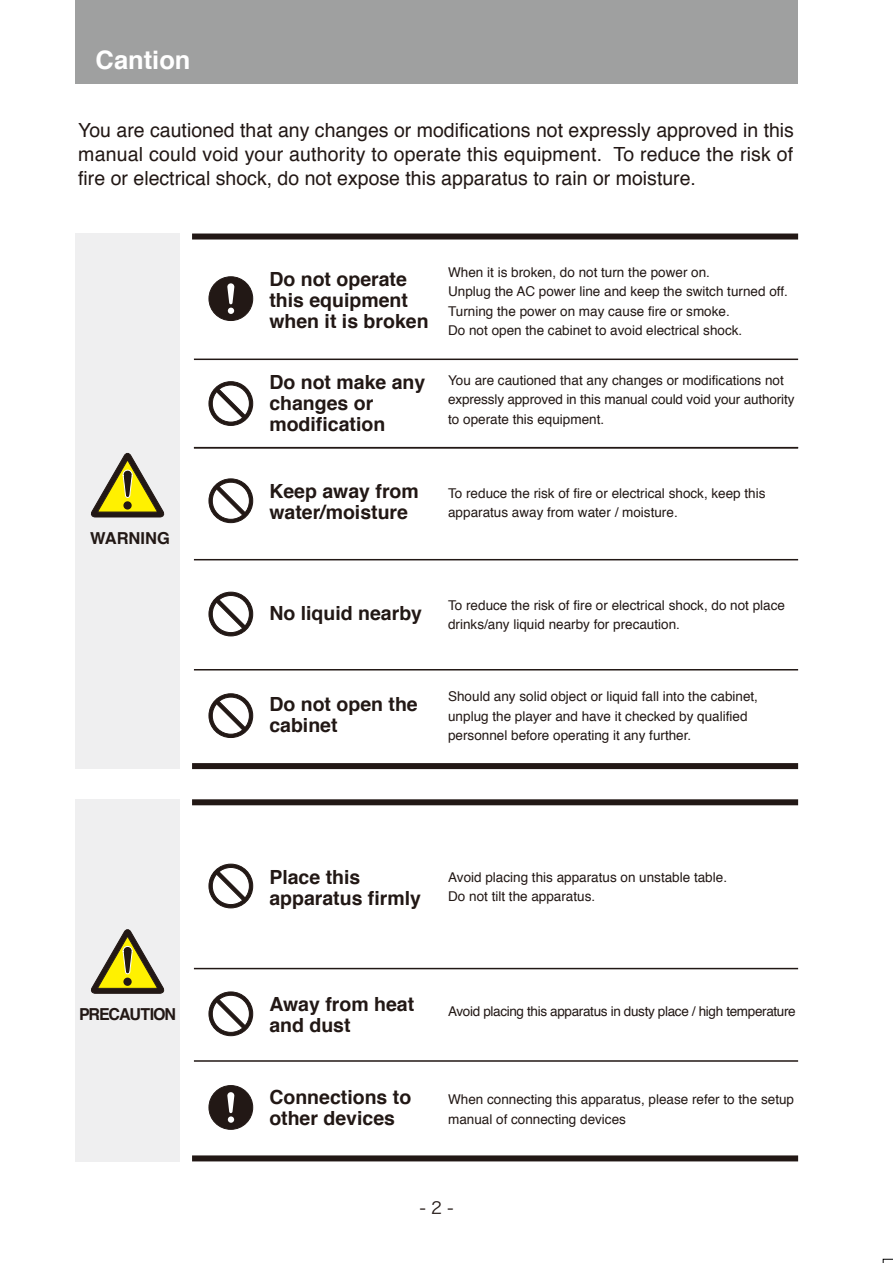
<style>
.page{position:relative;width:893px;height:1263px;background:#fff}
.page>*{position:absolute;margin:0;border:0;box-sizing:border-box;transform-origin:0 0}
.t1{font:700 25.5px "Helvetica";color:#fff}
.t2{font:19.5px/24px "Helvetica";color:#221815;text-align:justify}
.t3{font:700 19.5px/21px "Helvetica";color:#221815}
.t4{font:700 16.5px "Helvetica";letter-spacing:-.055em;color:#221815}
.t5{font:700 16.5px "Helvetica";color:#221815}
.t6{font:16.5px "Hira Kaku Pro W3";color:#221815}
.t7{font:13.5px/19.5px "Helvetica";color:#221815}
.t8{font:13.5px "Helvetica";letter-spacing:-.025em;color:#221815}
</style>
<div class="page">
<div style="left:75px;top:234px;width:105px;height:535px;background:#efeff0"></div>
<div style="left:75px;top:799px;width:105px;height:362px;background:#efeff0"></div>
<div style="left:209px;top:277px;width:44px;height:44px;background:#221815;border-radius:50%"></div>
<div style="left:192px;top:233px;width:606px;height:6px;background:#221815"></div>
<div style="left:192px;top:763px;width:606px;height:6px;background:#221815"></div>
<div style="left:192px;top:799px;width:606px;height:6px;background:#221815"></div>
<div style="left:192px;top:1155px;width:606px;height:6px;background:#221815"></div>
<hr style="left:194px;top:359px;width:604px;height:1px;background:#221815">
<hr style="left:194px;top:968px;width:604px;height:1px;background:#221815">
<hr style="left:194px;top:1060px;width:604px;height:2px;background:#221815">
<hr style="left:194px;top:447px;width:604px;height:1px;background:#221815">
<hr style="left:194px;top:559px;width:604px;height:1px;background:#221815">
<div style="left:75px;top:0;width:723px;height:84px;background:#9fa0a0"></div>
<svg style="left:90px;top:452px;width:75px;height:65px"></svg>
<svg style="left:227px;top:283px;width:7px;height:31px"></svg>
<div style="left:209px;top:277px;width:44px;height:44px;border:1px solid #221815;border-radius:50%"></div>
<div style="left:209px;top:1085px;width:44px;height:44px;background:#221815;border-radius:50%"></div>
<div style="left:228px;top:1116px;width:6px;height:7px;background:#fff;border-radius:50%"></div>
<svg style="left:227px;top:1092px;width:7px;height:21px"></svg>
<div style="left:209px;top:1085px;width:44px;height:44px;border:1px solid #221815;border-radius:50%"></div>
<div style="left:209px;top:479px;width:44px;height:44px;background:#221815;border-radius:50%"></div>
<div style="left:209px;top:479px;width:44px;height:44px;border:1px solid #221815;border-radius:50%"></div>
<svg style="left:212px;top:482px;width:37px;height:37px"></svg>
<div style="left:212px;top:482px;width:37px;height:37px;border:1px solid #221815;border-radius:50%"></div>
<svg style="left:216px;top:486px;width:30px;height:30px"></svg>
<div style="left:209px;top:592px;width:44px;height:44px;background:#221815;border-radius:50%"></div>
<div style="left:209px;top:592px;width:44px;height:44px;border:1px solid #221815;border-radius:50%"></div>
<svg style="left:212px;top:595px;width:37px;height:38px"></svg>
<div style="left:212px;top:595px;width:37px;height:38px;border:1px solid #221815;border-radius:50%"></div>
<svg style="left:216px;top:599px;width:30px;height:30px"></svg>
<div style="left:209px;top:694px;width:44px;height:43px;background:#221815;border-radius:50%"></div>
<div style="left:209px;top:694px;width:44px;height:43px;border:1px solid #221815;border-radius:50%"></div>
<svg style="left:212px;top:697px;width:37px;height:37px"></svg>
<div style="left:212px;top:697px;width:37px;height:37px;border:1px solid #221815;border-radius:50%"></div>
<svg style="left:216px;top:701px;width:30px;height:30px"></svg>
<div style="left:209px;top:864px;width:44px;height:44px;background:#221815;border-radius:50%"></div>
<div style="left:209px;top:864px;width:44px;height:44px;border:1px solid #221815;border-radius:50%"></div>
<svg style="left:212px;top:867px;width:37px;height:37px"></svg>
<div style="left:212px;top:867px;width:37px;height:37px;border:1px solid #221815;border-radius:50%"></div>
<svg style="left:216px;top:871px;width:30px;height:30px"></svg>
<div style="left:209px;top:992px;width:44px;height:44px;background:#221815;border-radius:50%"></div>
<div style="left:209px;top:992px;width:44px;height:44px;border:1px solid #221815;border-radius:50%"></div>
<svg style="left:212px;top:995px;width:37px;height:37px"></svg>
<div style="left:212px;top:995px;width:37px;height:37px;border:1px solid #221815;border-radius:50%"></div>
<svg style="left:216px;top:999px;width:30px;height:30px"></svg>
<div style="left:209px;top:382px;width:44px;height:43px;background:#221815;border-radius:50%"></div>
<div style="left:209px;top:382px;width:44px;height:43px;border:1px solid #221815;border-radius:50%"></div>
<svg style="left:212px;top:385px;width:37px;height:37px"></svg>
<div style="left:212px;top:385px;width:37px;height:37px;border:1px solid #221815;border-radius:50%"></div>
<svg style="left:216px;top:388px;width:30px;height:31px"></svg>
<svg style="left:90px;top:929px;width:75px;height:64px"></svg>
<hr style="left:194px;top:669px;width:604px;height:1px;background:#221815">
<svg style="left:883px;top:1259px;width:10px;height:4px"></svg>
<h1 class="t1" style="left:96px;top:39px;width:96px">Cantion</h1>
<p class="t2" style="left:78px;top:119px;width:717px">You are cautioned that any changes or modifications not expressly approved in this manual could void your authority to operate this equipment. To reduce the risk of fire or electrical shock, do not expose this apparatus to rain or moisture.</p>
<h2 class="t3" style="left:269px;top:269px;width:161px">Do not operate this equipment when it is broken</h2>
<p class="t7" style="left:448px;top:263px;width:341px">When it is broken, do not turn the power on.<br>Unplug the AC power line and keep the switch turned off.<br>Turning the power on may cause fire or smoke.<br>Do not open the cabinet to avoid electrical shock.</p>
<p class="t7" style="left:448px;top:371px;width:348px">You are cautioned that any changes or modifications not expressly approved in this manual could void your authority to operate this equipment.</p>
<h2 class="t3" style="left:269px;top:371px;width:158px">Do not make any changes or modification</h2>
<p class="t5" style="left:90px;top:525px;width:81px">WARNING</p>
<p class="t4" style="left:79px;top:1001px;width:99px">PRECAUTION</p>
<h2 class="t3" style="left:269px;top:480px;width:151px">Keep away from water/moisture</h2>
<p class="t7" style="left:448px;top:483px;width:319px">To reduce the risk of fire or electrical shock, keep this apparatus away from water / moisture.</p>
<h2 class="t3" style="left:269px;top:603px;width:154px">No liquid nearby</h2>
<h2 class="t3" style="left:269px;top:694px;width:150px">Do not open the cabinet</h2>
<p class="t7" style="left:448px;top:596px;width:338px">To reduce the risk of fire or electrical shock, do not place drinks/any liquid nearby for precaution.</p>
<p class="t7" style="left:448px;top:687px;width:311px">Should any solid object or liquid fall into the cabinet, unplug the player and have it checked by qualified personnel before operating it any further.</p>
<h2 class="t3" style="left:269px;top:867px;width:153px">Place this apparatus firmly</h2>
<p class="t7" style="left:448px;top:868px;width:280px">Avoid placing this apparatus on unstable table.<br>Do not tilt the apparatus.</p>
<h2 class="t3" style="left:269px;top:994px;width:146px">Away from heat</h2>
<p class="t8" style="left:448px;top:1000px;width:349px">Avoid placing this apparatus in dusty place / high temperature</p>
<h2 class="t3" style="left:269px;top:1015px;width:83px">and dust</h2>
<h2 class="t3" style="left:269px;top:1087px;width:143px">Connections to other devices</h2>
<p class="t7" style="left:448px;top:1090px;width:347px">When connecting this apparatus, please refer to the setup manual of connecting devices</p>
<p class="t6" style="left:420px;top:1193px;width:35px">- 2 -</p>
</div>
